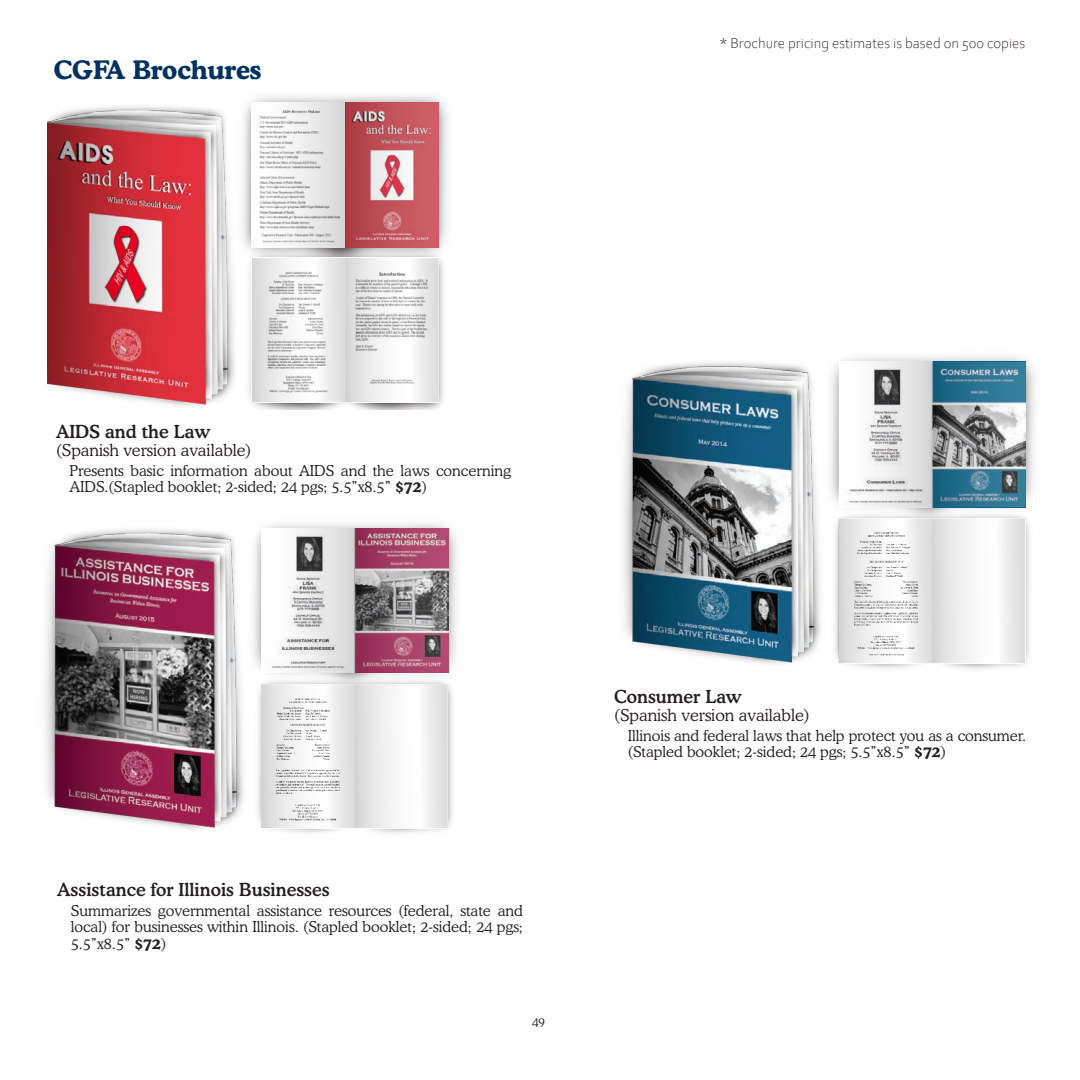
<style>
.page{position:relative;width:1080px;height:1080px;background:#fff}
.page>*{position:absolute;margin:0;border:0;box-sizing:border-box;transform-origin:0 0}
.t1{font:700 25.5px "Cooper BT";color:#003163}
.t2{font:500 18px "Cooper BT";color:#231f20}
.t3{font:300 16.5px "Cooper BT";color:#231f20}
.t4{font:300 15px/16.5px "Cooper BT";color:#231f20}
.t5{font:300 15px "Corbel";color:#231f20}
.t6{font:300 12px "Cooper BT";color:#231f20}
.s1{font-weight:700}
</style>
<div class="page">
<img style="left:260px;top:287px;width:184px;height:123px">
<img style="left:260px;top:95px;width:188px;height:192px">
<img style="left:48px;top:98px;width:212px;height:310px">
<svg style="left:252px;top:103px;width:93px;height:144px"></svg>
<svg style="left:345px;top:103px;width:94px;height:144px;background:#c5676f"></svg>
<svg style="left:252px;top:258px;width:187px;height:144px"></svg>
<img style="left:274px;top:704px;width:179px;height:130px">
<img style="left:269px;top:523px;width:188px;height:181px">
<img style="left:45px;top:526px;width:224px;height:303px">
<svg style="left:261px;top:529px;width:93px;height:144px"></svg>
<svg style="left:354px;top:529px;width:94px;height:144px;background:#9a6a7b"></svg>
<svg style="left:261px;top:684px;width:187px;height:144px"></svg>
<img style="left:848px;top:539px;width:182px;height:131px">
<img style="left:847px;top:356px;width:188px;height:183px">
<img style="left:622px;top:359px;width:225px;height:305px">
<svg style="left:839px;top:362px;width:93px;height:145px"></svg>
<svg style="left:932px;top:362px;width:94px;height:145px;background:#668796"></svg>
<svg style="left:839px;top:518px;width:186px;height:145px"></svg>
<p class="t1" style="left:54px;top:54px;width:209px">CGFA Brochures</p>
<p class="t5" style="left:719px;top:33px;width:307px">* Brochure pricing estimates is based on 500 copies</p>
<p class="t2" style="left:56px;top:421px;width:155px">AIDS and the Law</p>
<p class="t3" style="left:56px;top:440px;width:197px">(Spanish version available)</p>
<p class="t4" style="left:70px;top:462px;width:443px">Presents basic information about AIDS and the laws concerning<br>AIDS.(Stapled booklet; 2-sided; 24 pgs; 5.5”x8.5” <span class="s1">$72</span>)</p>
<p class="t2" style="left:57px;top:878px;width:274px">Assistance for Illinois Businesses</p>
<p class="t4" style="left:71px;top:902px;width:454px;text-align:justify">Summarizes governmental assistance resources (federal, state and local) for businesses within Illinois. (Stapled booklet; 2-sided; 24 pgs; 5.5”x8.5” <span class="s1">$72</span>)</p>
<p class="t6" style="left:532px;top:1015px;width:14px">49</p>
<p class="t2" style="left:614px;top:686px;width:129px">Consumer Law</p>
<p class="t3" style="left:614px;top:705px;width:197px">(Spanish version available)</p>
<p class="t4" style="left:628px;top:727px;width:400px">Illinois and federal laws that help protect you as a consumer.</p>
<p class="t4" style="left:628px;top:743px;width:320px">(Stapled booklet; 2-sided; 24 pgs; 5.5”x8.5” <span class="s1">$72</span>)</p>
</div>
